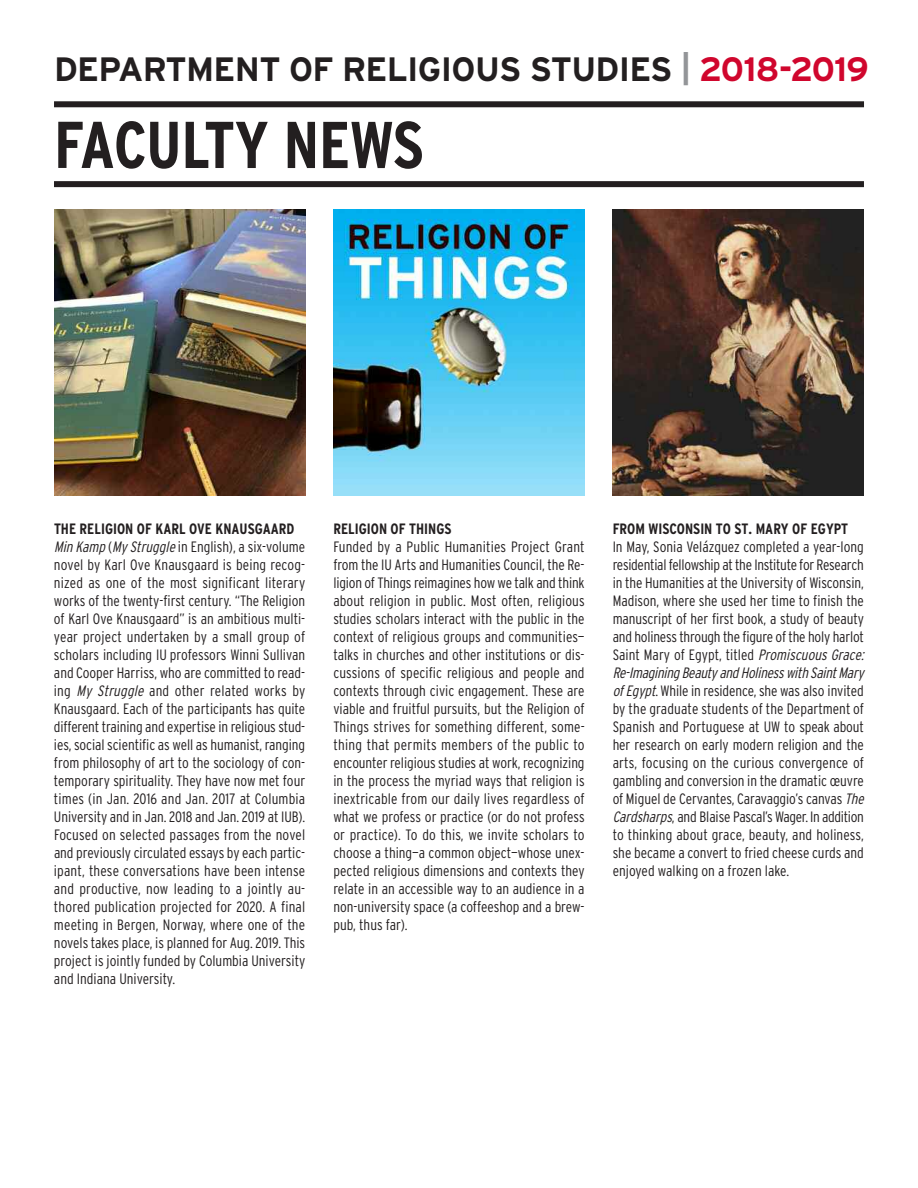
<style>
.page{position:relative;width:918px;height:1188px;background:#fff}
.page>*{position:absolute;margin:0;border:0;box-sizing:border-box;transform-origin:0 0}
.t1{font:700 condensed 66px "Interstate";letter-spacing:-.01em;color:#231f20}
.t2{font:700 33.75px "Interstate";letter-spacing:-.02em;color:#231f20}
.t3{font:300 condensed 15px/18px "Interstate";color:#231f20}
.t4{font:700 condensed 15px "Interstate";color:#231f20}
.s1{color:#939598}
.s2{color:#d0062d}
.s3{font-weight:700}
.s4{font-style:italic}
</style>
<div class="page">
<div style="left:54px;top:101px;width:810px;height:6px;background:#231f20"></div>
<div style="left:54px;top:181px;width:810px;height:6px;background:#231f20"></div>
<img style="left:54px;top:209px;width:251px;height:286px">
<img style="left:333px;top:209px;width:252px;height:286px">
<img style="left:613px;top:209px;width:251px;height:286px">
<h2 class="t2" style="left:54px;top:50px;width:817px">DEPARTMENT OF RELIGIOUS STUDIES <span class="s1">|</span> <span class="s2">2018-2019</span></h2>
<h1 class="t1" style="left:54px;top:107px;width:371px">FACULTY NEWS</h1>
<p class="t3" style="left:54px;top:520px;width:253px"><span class="s3">THE RELIGION OF KARL OVE KNAUSGAARD </span><span class="s4">MinKamp</span>(<span class="s4">My Struggle</span>in English), a six-volume novel by Karl Ove Knausgaard is being recog&shy;nized as one of the most significant literary works of the twenty-first century. “The Religion of Karl Ove Knausgaard” is an ambitious multi&shy;year project undertaken by a small group of scholars including IU professors Winni Sullivan and Cooper Harriss, who are committed to read&shy;ing <span class="s4">My Struggle</span> and other related works by Knausgaard. Each of the participants has quite different training and expertise in religious stud&shy;ies, social scientific as well as humanist, ranging from philosophy of art to the sociology of con&shy;temporary spirituality. They have now met four times (in Jan. 2016 and Jan. 2017 at Columbia University and in Jan. 2018 and Jan. 2019 at IUB).<br>Focused on selected passages from the novel and previously circulated essays by each partic&shy;ipant, these conversations have been intense and productive, now leading to a jointly au&shy;thored publication projected for 2020. A final meeting in Bergen, Norway, where one of the novels takes place, is planned for Aug. 2019. This project is jointly funded by Columbia University and Indiana University.</p>
<p class="t4" style="left:333px;top:520px;width:120px">RELIGION OF THINGS</p>
<p class="t3" style="left:333px;top:538px;width:253px;text-align:justify">Funded by a Public Humanities Project Grant from the IU Arts and Humanities Council, the Re&shy;ligion of Things reimagines how we talk and think about religion in public. Most often, religious studies scholars interact with the public in the context of religious groups and communities— talks in churches and other institutions or dis&shy;cussions of specific religious and people and contexts through civic engagement. These are viable and fruitful pursuits, but the Religion of Things strives for something different, some&shy;thing that permits members of the public to encounter religious studies at work, recognizing in the process the myriad ways that religion is inextricable from our daily lives regardless of what we profess or practice (or do not profess or practice). To do this, we invite scholars to choose a thing—a common object—whose unex&shy;pected religious dimensions and contexts they relate in an accessible way to an audience in a non-university space (a coffeeshop and a brew&shy;pub, thus far).</p>
<p class="t4" style="left:613px;top:520px;width:237px">FROM WISCONSIN TO ST. MARY OF EGYPT</p>
<p class="t3" style="left:613px;top:538px;width:255px">In May, Sonia Velázquez completed a year-long residential fellowship at the Institute for Research in the Humanities at the University of Wisconsin, Madison, where she used her time to finish the manuscript of her first book, a study of beauty and holiness through the figure of the holy harlot Saint Mary of Egypt, titled <span class="s4">PromiscuousGrace:<br>Re-Imag ining Beauty and Holiness with Saint Mary ofEgypt</span>. While in residence, she was also invited by the graduate students of the Department of Spanish and Portuguese at UW to speak about her research on early modern religion and the arts, focusing on the curious convergence of gambling and conversion in the dramatic œuvre of Miguel de Cervantes, Caravaggio’s canvas <span class="s4">The Cardsharps</span>, and Blaise Pascal’s Wager. In addition to thinking about grace, beauty, and holiness, she became a convert to fried cheese curds and enjoyed walking on a frozen lake.</p>
</div>
